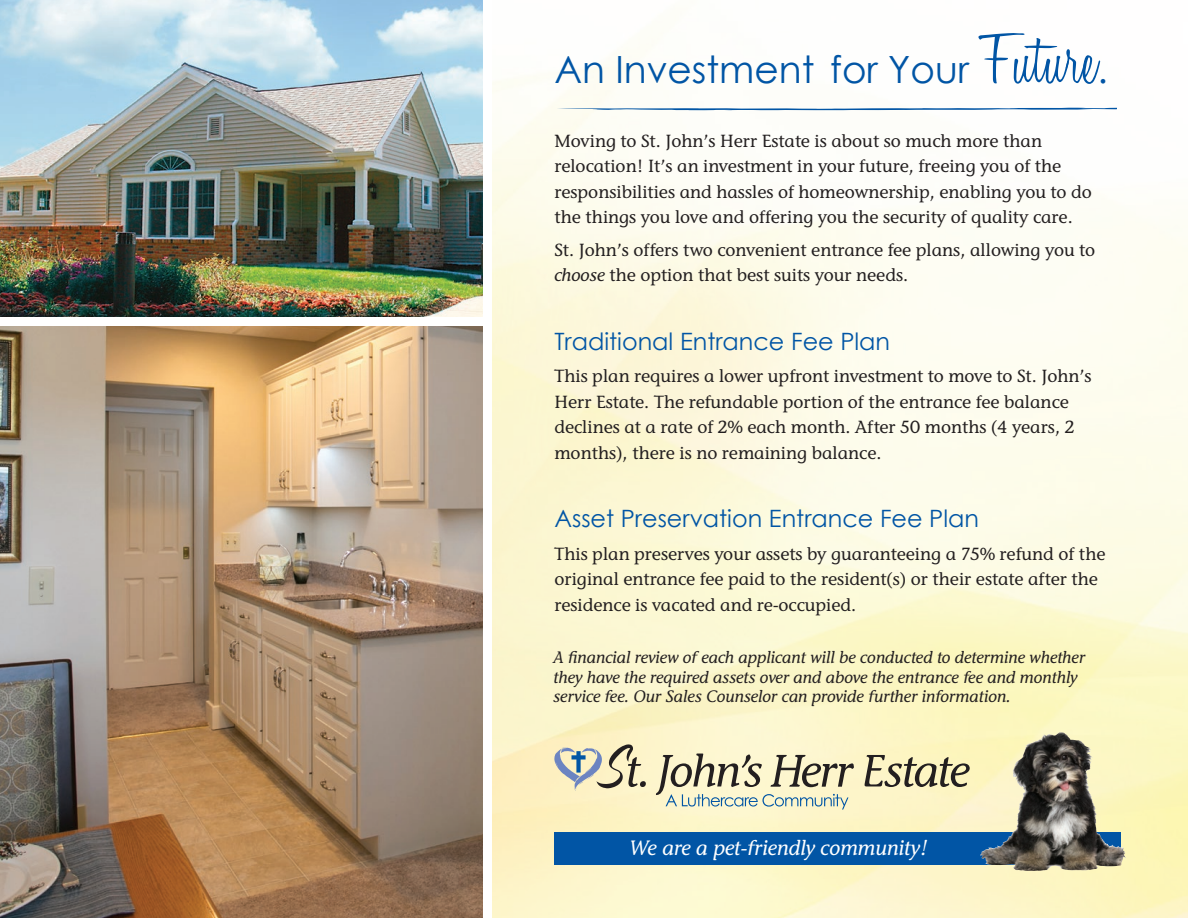
<style>
.page{position:relative;width:1188px;height:918px;background:#fff}
.page>*{position:absolute;margin:0;border:0;box-sizing:border-box;transform-origin:0 0}
.t1{font:37.5px "Century Gothic";color:#0155a5}
.t2{font:23.85px "Century Gothic";color:#0155a5}
.t3{font:italic 500 20.7px "Stone Inf ITC Std";color:#fff}
.t4{font:500 17.55px/25.5px "Stone Inf ITC Std";color:#231f20}
.t5{font:italic 500 16.5px/19.5px "Stone Inf ITC Std";color:#231f20}
.s1{font-family:"Honey Script";font-weight:300;font-size:75.75px}
.s2{font-style:italic}
</style>
<div class="page">
<img style="left:493px;top:49px;width:695px;height:869px">
<svg style="left:554px;top:832px;width:567px;height:33px;background:#145593"></svg>
<img style="left:0;top:0;width:482px;height:316px">
<img style="left:0;top:327px;width:482px;height:591px">
<img style="left:1037px;top:732px;width:26px;height:9px">
<svg style="left:865px;top:755px;width:105px;height:32px;background:#b6af8e"></svg>
<svg style="left:656px;top:754px;width:198px;height:56px;background:#cccaae"></svg>
<svg style="left:554px;top:744px;width:92px;height:48px;background:#cbc8b1"></svg>
<svg style="left:556px;top:107px;width:561px;height:3px"></svg>
<p class="t1" style="left:554px;top:43px;width:555px">An Investment for Your <span class="s1">Future</span>.</p>
<p class="t4" style="left:554px;top:127px;width:539px">Moving to St. John’s Herr Estate is about so much more than relocation! It’s an investment in your future, freeing you of the responsibilities and hassles of homeownership, enabling you to do the things you love and offering you the security of quality care.</p>
<p class="t4" style="left:554px;top:237px;width:542px">St. John’s offers two convenient entrance fee plans, allowing you to <span class="s2">choose</span> the option that best suits your needs.</p>
<p class="t2" style="left:554px;top:324px;width:337px">Traditional Entrance Fee Plan</p>
<p class="t4" style="left:554px;top:363px;width:539px">This plan requires a lower upfront investment to move to St. John’s Herr Estate. The refundable portion of the entrance fee balance declines at a rate of 2% each month. After 50 months (4 years, 2 months), there is no remaining balance.</p>
<p class="t2" style="left:554px;top:502px;width:426px">Asset Preservation Entrance Fee Plan</p>
<p class="t4" style="left:554px;top:541px;width:553px">This plan preserves your assets by guaranteeing a 75% refund of the original entrance fee paid to the resident(s) or their estate after the residence is vacated and re-occupied.</p>
<p class="t5" style="left:554px;top:648px;width:533px">A financial review of each applicant will be conducted to determine whether they have the required assets over and above the entrance fee and monthly service fee. Our Sales Counselor can provide further information.</p>
<p class="t3" style="left:630px;top:835px;width:300px">We are a pet-friendly community!</p>
</div>
